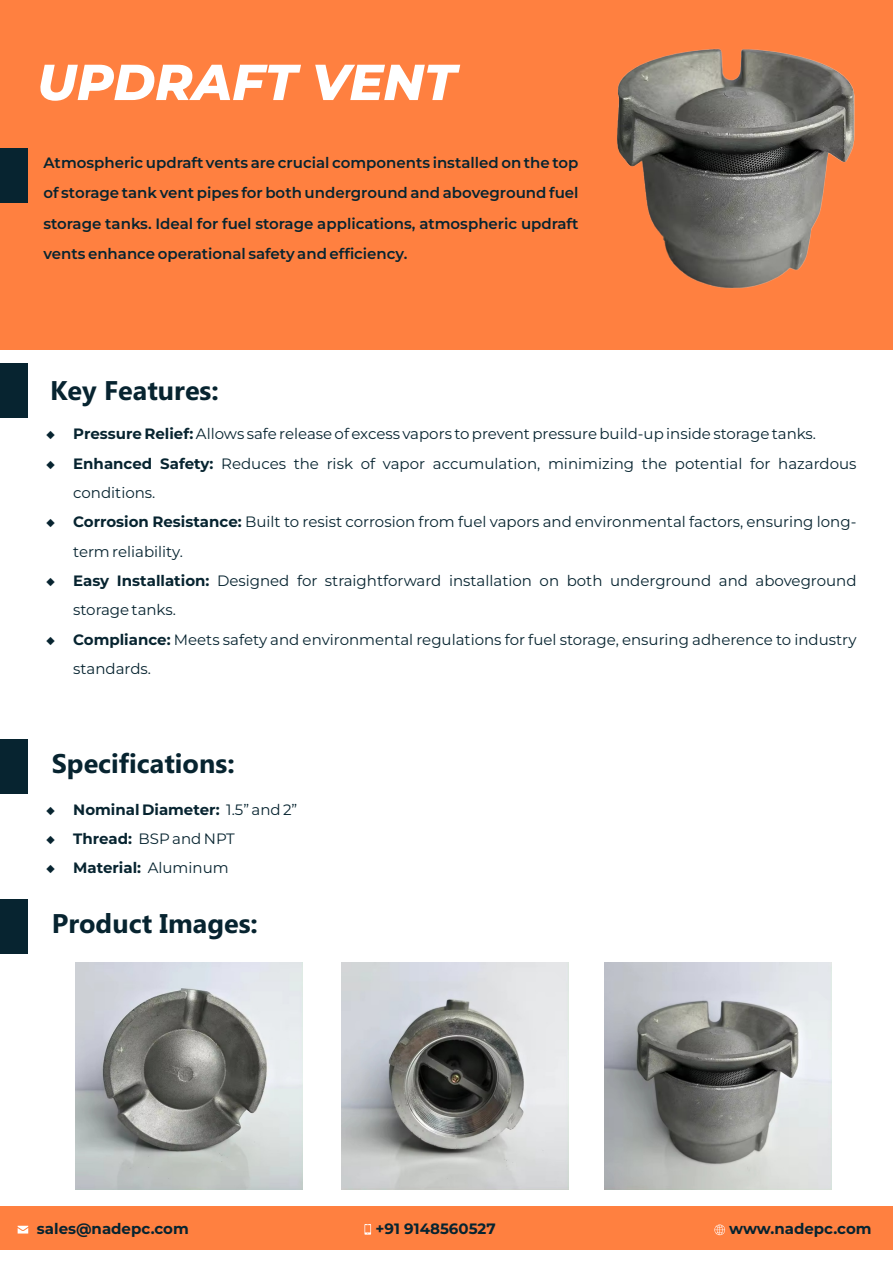
<style>
.page{position:relative;width:893px;height:1263px;background:#fff}
.page>*{position:absolute;margin:0;border:0;box-sizing:border-box;transform-origin:0 0}
.t1{font:italic 800 50.4px "Montserrat";color:#fff}
.t2{font:700 27px "Ebrima";color:#072430}
.t3{font:15px/29.2px "Montserrat";color:#072430}
.t4{font:600 15px/30.6px "Montserrat";color:#072430;text-align:justify}
.t5{font:700 15px "Montserrat";color:#072430}
.s1{font-weight:700}
.s2{font-weight:400}
</style>
<div class="page">
<div style="left:0;top:0;width:893px;height:349px;background:#ff8040"></div>
<img style="left:617px;top:48px;width:238px;height:241px">
<div style="left:0;top:1207px;width:893px;height:43px;background:#ff8040"></div>
<svg style="left:18px;top:1226px;width:10px;height:7px"></svg>
<svg style="left:364px;top:1224px;width:7px;height:10px"></svg>
<svg style="left:714px;top:1224px;width:11px;height:11px"></svg>
<div style="left:0;top:148px;width:28px;height:55px;background:#072430"></div>
<div style="left:0;top:363px;width:28px;height:54px;background:#072430"></div>
<div style="left:0;top:899px;width:28px;height:55px;background:#072430"></div>
<img style="left:342px;top:963px;width:226px;height:226px">
<img style="left:76px;top:963px;width:227px;height:226px">
<img style="left:605px;top:963px;width:226px;height:226px">
<div style="left:0;top:739px;width:28px;height:55px;background:#072430"></div>
<h1 class="t1" style="left:37px;top:51px;width:420px">UPDRAFT VENT</h1>
<p class="t4" style="left:43px;top:147px;width:537px">Atmospheric updraft vents are crucial components installed on the top of storage tank vent pipes for both underground and aboveground fuel storage tanks. Ideal for fuel storage applications, atmospheric updraft vents enhance operational safety and efficiency.</p>
<h2 class="t2" style="left:50px;top:380px;width:170px">Key Features:</h2>
<p class="t3" style="left:46px;top:419px;width:771px">◆ <span class="s1">Pressure Relief:</span> Allows safe release of excess vapors to prevent pressure build-up inside storage tanks.</p>
<p class="t3" style="left:73px;top:449px;width:785px;text-indent:-27px">◆ <span class="s1">Enhanced Safety:</span> Reduces the risk of vapor accumulation, minimizing the potential for hazardous conditions.</p>
<p class="t3" style="left:73px;top:507px;width:785px;text-indent:-27px">◆ <span class="s1">Corrosion Resistance:</span> Built to resist corrosion from fuel vapors and environmental factors, ensuring long&shy;term reliability.</p>
<p class="t3" style="left:73px;top:566px;width:785px;text-indent:-27px">◆ <span class="s1">Easy Installation:</span> Designed for straightforward installation on both underground and aboveground storage tanks.</p>
<p class="t3" style="left:73px;top:624px;width:785px;text-indent:-27px">◆ <span class="s1">Compliance:</span> Meets safety and environmental regulations for fuel storage, ensuring adherence to industry standards.</p>
<h2 class="t2" style="left:52px;top:753px;width:184px">Specifications:</h2>
<p class="t5" style="left:46px;top:800px;width:253px">◆ Nominal Diameter: <span class="s2">1.5” and 2”</span></p>
<p class="t3" style="left:46px;top:824px;width:190px"><span class="s1">◆ Thread:</span> BSP and NPT</p>
<p class="t5" style="left:46px;top:858px;width:184px">◆ Material: <span class="s2">Aluminum</span></p>
<h2 class="t2" style="left:52px;top:913px;width:208px">Product Images:</h2>
<p class="t5" style="left:37px;top:1219px;width:153px">sales@nadepc.com</p>
<p class="t5" style="left:376px;top:1219px;width:122px">+91 9148560527</p>
<p class="t5" style="left:729px;top:1219px;width:144px">www.nadepc.com</p>
</div>
